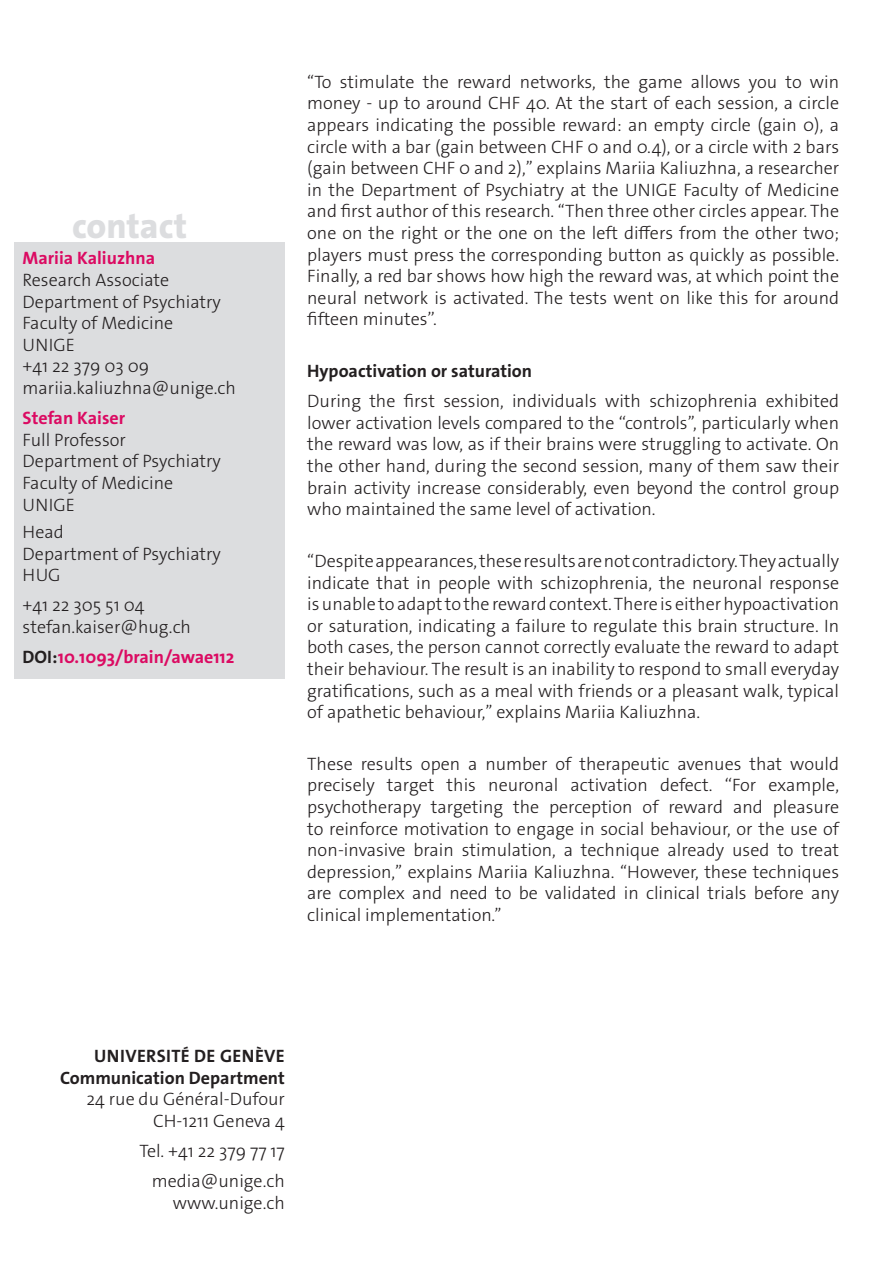
<style>
.page{position:relative;width:893px;height:1263px;background:#fff}
.page>*{position:absolute;margin:0;border:0;box-sizing:border-box;transform-origin:0 0}
._4__texte_courant{font:800 35.7px "The Sans Os F";color:#dcdddf}
._4__texte_courant-2{font:300 18px/21.6px "The Sans Os F";color:#231f20}
.texte_courant{font:300 18px/21.6px "The Sans Os F";color:#231f20;text-align:right}
._4__texte_courant-3{font:700 18px "The Sans Os F";color:#231f20}
._4__texte_courant-4{font:700 18px "The Sans Os F";color:#db0a62}
.texte_courant-2{font:700 18px "The Sans Os F";letter-spacing:.02em;color:#231f20}
.s1{font-weight:700;color:#db0a62}
.s2{color:#231f20}
.s3{font-weight:700}
</style>
<div class="page">
<div style="left:14px;top:243px;width:271px;height:436px;background:#dcdddf"></div>
<p class="_4__texte_courant" style="left:72px;top:203px;width:116px">contact</p>
<p class="_4__texte_courant-2" style="left:23px;top:248px;width:215px"><span class="s1">Mariia Kaliuzhna<br></span>Research Associate<br>Department of Psychiatry<br>Faculty of Medicine<br>UNIGE<br>+41 22 379 03 09 mariia.kaliuzhna@unige.ch</p>
<p class="_4__texte_courant-2" style="left:23px;top:407px;width:200px"><span class="s1">Stefan Kaiser<br></span>Full Professor<br>Department of Psychiatry<br>Faculty of Medicine<br>UNIGE</p>
<p class="_4__texte_courant-2" style="left:23px;top:521px;width:200px">Head<br>Department of Psychiatry<br>HUG</p>
<p class="_4__texte_courant-2" style="left:23px;top:595px;width:170px">+41 22 305 51 04 stefan.kaiser@hug.ch</p>
<p class="_4__texte_courant-4" style="left:23px;top:645px;width:213px"><span class="s2">DOI:</span>10.1093/brain/awae112</p>
<p class="_4__texte_courant-2" style="left:307px;top:71px;width:533px;text-align:justify">‘‘To stimulate the reward networks, the game allows you to win money - up to around CHF 40. At the start of each session, a circle appears indicating the possible reward: an empty circle (gain 0), a circle with a bar (gain between CHF 0 and 0.4), or a circle with 2 bars (gain between CHF 0 and 2),’’ explains Mariia Kaliuzhna, a researcher in the Department of Psychiatry at the UNIGE Faculty of Medicine and first author of this research. ‘‘Then three other circles appear. The one on the right or the one on the left differs from the other two; players must press the corresponding button as quickly as possible.<br>Finally, a red bar shows how high the reward was, at which point the neural network is activated. The tests went on like this for around fifteen minutes’’.</p>
<p class="_4__texte_courant-3" style="left:307px;top:359px;width:226px">Hypoactivation or saturation</p>
<p class="_4__texte_courant-2" style="left:307px;top:390px;width:533px;text-align:justify">During the first session, individuals with schizophrenia exhibited lower activation levels compared to the ‘‘controls’’, particularly when the reward was low, as if their brains were struggling to activate. On the other hand, during the second session, many of them saw their brain activity increase considerably, even beyond the control group who maintained the same level of activation.</p>
<p class="_4__texte_courant-2" style="left:307px;top:550px;width:533px;text-align:justify">‘‘Despite appearances, these results are not contradictory. They actually indicate that in people with schizophrenia, the neuronal response is unable to adapt to the reward context. There is either hypoactivation or saturation, indicating a failure to regulate this brain structure. In both cases, the person cannot correctly evaluate the reward to adapt their behaviour. The result is an inability to respond to small everyday gratifications, such as a meal with friends or a pleasant walk, typical of apathetic behaviour,’’ explains Mariia Kaliuzhna.</p>
<p class="_4__texte_courant-2" style="left:307px;top:753px;width:533px;text-align:justify">These results open a number of therapeutic avenues that would precisely target this neuronal activation defect. ‘‘For example, psychotherapy targeting the perception of reward and pleasure to reinforce motivation to engage in social behaviour, or the use of non-invasive brain stimulation, a technique already used to treat depression,’’ explains Mariia Kaliuzhna. ‘‘However, these techniques are complex and need to be validated in clinical trials before any clinical implementation.’’</p>
<p class="texte_courant-2" style="left:94px;top:1044px;width:192px">UNIVERSITÉ DE GENÈVE</p>
<p class="texte_courant" style="left:60px;top:1067px;width:226px"><span class="s3">Communication Department<br></span>24 rue du Général-Dufour<br>CH-1211 Geneva 4</p>
<p class="texte_courant" style="left:139px;top:1140px;width:147px">Tel. +41 22 379 77 17</p>
<p class="texte_courant" style="left:152px;top:1170px;width:135px">media@unige.ch www.unige.ch</p>
</div>
